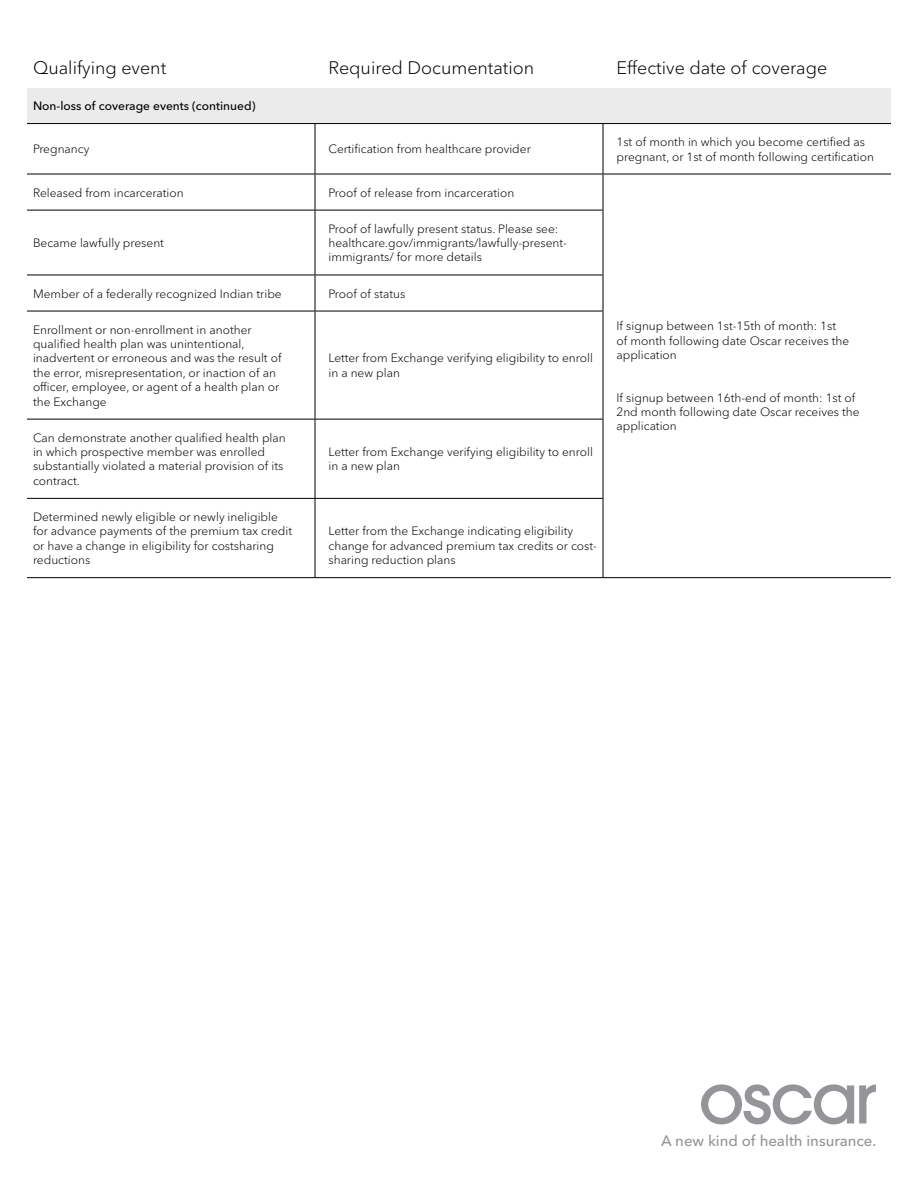
<style>
.page{position:relative;width:918px;height:1188px;background:#fff}
.page>*{position:absolute;margin:0;border:0;box-sizing:border-box;transform-origin:0 0}
.t1{font:300 18px "Avenir Next LT Pro";color:#000}
.t2{font:500 15px "Avenir Next LT Pro";color:#939598}
.t3{font:300 12px/14.4px "Avenir Next LT Pro";color:#000}
.t4{font:500 12px "Avenir Next LT Pro";color:#000}
</style>
<div class="page">
<svg style="left:701px;top:1084px;width:175px;height:40px"></svg>
<div style="left:27px;top:88px;width:864px;height:36px;background:#ebebec"></div>
<hr style="left:27px;top:123px;width:288px;height:1px;background:#000">
<hr style="left:315px;top:123px;width:288px;height:1px;background:#000">
<hr style="left:315px;top:124px;width:1px;height:50px;background:#000">
<hr style="left:603px;top:123px;width:288px;height:1px;background:#000">
<hr style="left:603px;top:124px;width:1px;height:50px;background:#000">
<hr style="left:27px;top:174px;width:288px;height:1px;background:#000">
<hr style="left:315px;top:174px;width:288px;height:1px;background:#000">
<hr style="left:315px;top:174px;width:1px;height:36px;background:#000">
<hr style="left:603px;top:174px;width:288px;height:1px;background:#000">
<hr style="left:603px;top:174px;width:1px;height:36px;background:#000">
<hr style="left:27px;top:210px;width:288px;height:1px;background:#000">
<hr style="left:315px;top:210px;width:288px;height:1px;background:#000">
<hr style="left:315px;top:210px;width:1px;height:65px;background:#000">
<hr style="left:603px;top:210px;width:1px;height:65px;background:#000">
<hr style="left:27px;top:275px;width:288px;height:1px;background:#000">
<hr style="left:315px;top:275px;width:288px;height:1px;background:#000">
<hr style="left:315px;top:275px;width:1px;height:36px;background:#000">
<hr style="left:603px;top:275px;width:1px;height:36px;background:#000">
<hr style="left:27px;top:311px;width:288px;height:1px;background:#000">
<hr style="left:315px;top:311px;width:288px;height:1px;background:#000">
<hr style="left:315px;top:311px;width:1px;height:108px;background:#000">
<hr style="left:603px;top:311px;width:1px;height:108px;background:#000">
<hr style="left:27px;top:419px;width:288px;height:1px;background:#000">
<hr style="left:315px;top:419px;width:288px;height:1px;background:#000">
<hr style="left:315px;top:419px;width:1px;height:79px;background:#000">
<hr style="left:603px;top:419px;width:1px;height:79px;background:#000">
<hr style="left:27px;top:498px;width:288px;height:1px;background:#000">
<hr style="left:315px;top:498px;width:288px;height:1px;background:#000">
<hr style="left:315px;top:499px;width:1px;height:78px;background:#000">
<hr style="left:603px;top:499px;width:1px;height:78px;background:#000">
<hr style="left:27px;top:577px;width:288px;height:1px;background:#000">
<hr style="left:315px;top:577px;width:288px;height:1px;background:#000">
<hr style="left:603px;top:577px;width:288px;height:1px;background:#000">
<h1 class="t1" style="left:33px;top:57px;width:135px">Qualifying event</h1>
<h1 class="t1" style="left:329px;top:57px;width:207px">Required Documentation</h1>
<h1 class="t1" style="left:617px;top:57px;width:212px">Effective date of coverage</h1>
<p class="t4" style="left:33px;top:99px;width:224px">Non-loss of coverage events (continued)</p>
<p class="t3" style="left:33px;top:142px;width:58px">Pregnancy</p>
<p class="t3" style="left:328px;top:142px;width:204px">Certification from healthcare provider</p>
<p class="t3" style="left:616px;top:135px;width:259px">1st of month in which you become certified as pregnant, or 1st of month following certification</p>
<p class="t3" style="left:33px;top:185px;width:152px">Released from incarceration</p>
<p class="t3" style="left:328px;top:185px;width:187px">Proof of release from incarceration</p>
<p class="t3" style="left:33px;top:236px;width:133px">Became lawfully present</p>
<p class="t3" style="left:328px;top:221px;width:240px">Proof of lawfully present status. Please see: healthcare.gov/immigrants/lawfully-present&shy;immigrants/ for more details</p>
<p class="t3" style="left:33px;top:286px;width:250px">Member of a federally recognized Indian tribe</p>
<p class="t3" style="left:328px;top:286px;width:78px">Proof of status</p>
<p class="t3" style="left:33px;top:322px;width:250px">Enrollment or non-enrollment in another qualified health plan was unintentional, inadvertent or erroneous and was the result of the error, misrepresentation, or inaction of an officer, employee, or agent of a health plan or the Exchange</p>
<p class="t3" style="left:328px;top:351px;width:266px">Letter from Exchange verifying eligibility to enroll in a new plan</p>
<p class="t3" style="left:33px;top:430px;width:254px">Can demonstrate another qualified health plan in which prospective member was enrolled substantially violated a material provision of its contract.</p>
<p class="t3" style="left:33px;top:510px;width:261px">Determined newly eligible or newly ineligible for advance payments of the premium tax credit or have a change in eligibility for costsharing reductions</p>
<p class="t3" style="left:328px;top:445px;width:266px">Letter from Exchange verifying eligibility to enroll in a new plan</p>
<p class="t3" style="left:328px;top:524px;width:270px">Letter from the Exchange indicating eligibility change for advanced premium tax credits or cost&shy;sharing reduction plans</p>
<p class="t3" style="left:616px;top:319px;width:234px">If signup between 1st-15th of month: 1st of month following date Oscar receives the application</p>
<p class="t3" style="left:616px;top:390px;width:245px">If signup between 16th-end of month: 1st of<br>2nd month following date Oscar receives the application</p>
<p class="t2" style="left:661px;top:1132px;width:217px">A new kind of health insurance.</p>
</div>
